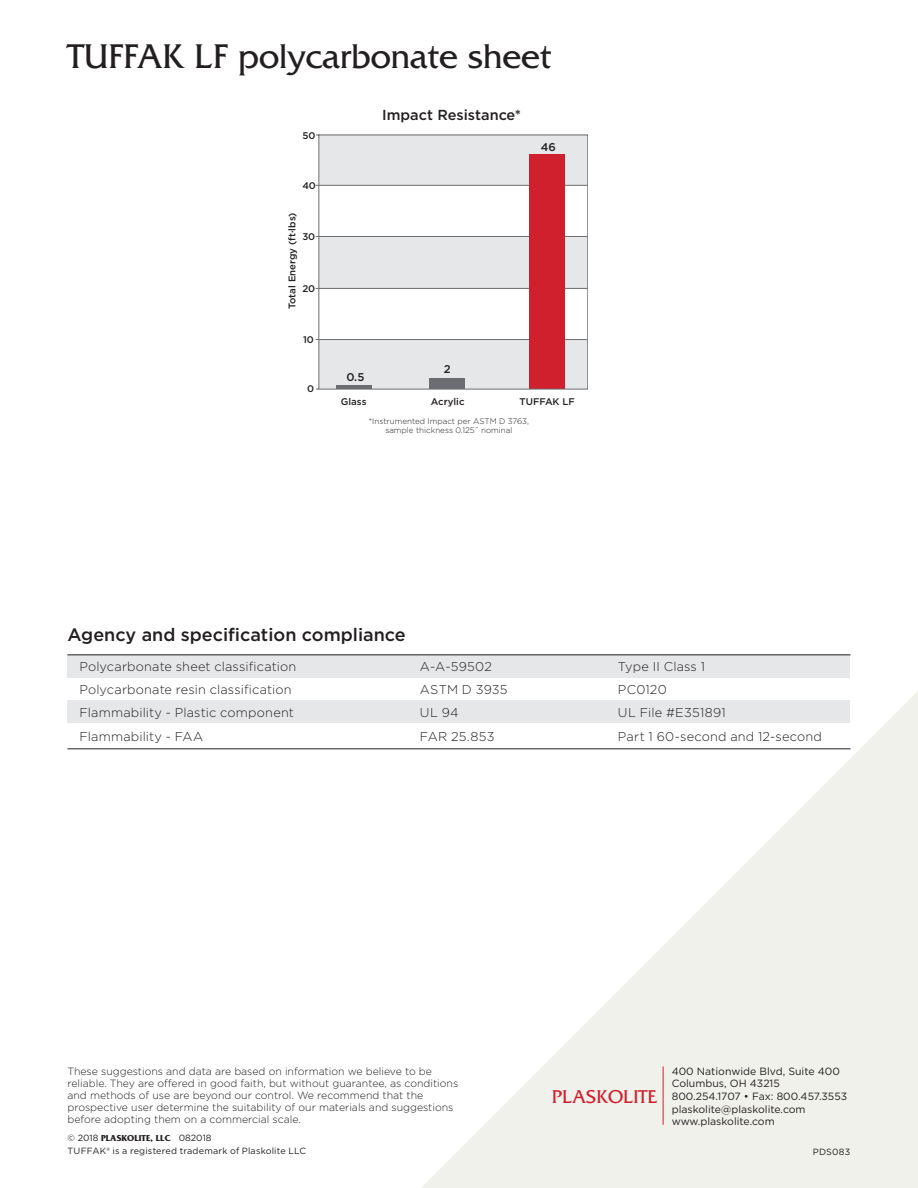
<style>
.page{position:relative;width:918px;height:1188px;background:#fff}
.page>*{position:absolute;margin:0;border:0;box-sizing:border-box;transform-origin:0 0}
.t1{font:36px "Friz Quadrata";color:#231f20}
.t2{font:19.5px "Friz Quadrata";color:#d0202e}
.t3{font:500 18px "Gotham";color:#231f20}
.t4{font:500 14.55px "Gotham";color:#231f20}
.t5{font:300 12.75px "Gotham";letter-spacing:.01em;color:#231f20}
.t6{font:500 11.25px "Gotham";color:#231f20}
.t7{font:300 10.5px/12px "Gotham";color:#231f20}
.t8{font:10.5px/12.6px "Gotham";color:#231f20}
.t9{font:500 9.6px "Gotham";color:#231f20}
.t10{font:9px "Gotham";letter-spacing:.02em;color:#231f20}
.t11{font:700 9px "Friz Quadrata";color:#231f20}
.t12{font:300 8.1px/9.6px "Gotham";color:#231f20;text-align:center}
.s1{font-family:"Gotham";font-weight:400}
</style>
<div class="page">
<div style="left:68px;top:654px;width:782px;height:24px;background:#e6e7e9"></div>
<div style="left:68px;top:700px;width:782px;height:23px;background:#e6e7e9"></div>
<hr style="left:68px;top:654px;width:782px;height:1px;background:#231f20">
<hr style="left:68px;top:748px;width:782px;height:1px;background:#231f20">
<svg style="left:316px;top:134px;width:272px;height:255px"></svg>
<hr style="left:337px;top:385px;width:35px;height:4px;background:#6c6d70">
<div style="left:429px;top:379px;width:36px;height:10px;background:#6c6d70"></div>
<svg style="left:421px;top:691px;width:497px;height:497px;fill:#f1f1ec"></svg>
<hr style="left:663px;top:1066px;width:1px;height:59px;background:#d0202e">
<h1 class="t1" style="left:68px;top:36px;width:485px">TUFFAK LF polycarbonate sheet</h1>
<p class="t9" style="left:302px;top:129px;width:15px">50</p>
<p class="t9" style="left:302px;top:179px;width:15px">40</p>
<p class="t9" style="left:286px;top:309px;width:98px;rotate:-90deg">Total Energy (ft·lbs)</p>
<p class="t9" style="left:302px;top:231px;width:14px">30</p>
<p class="t9" style="left:302px;top:283px;width:14px">20</p>
<p class="t9" style="left:303px;top:334px;width:12px">10</p>
<p class="t9" style="left:307px;top:382px;width:8px">0</p>
<h3 class="t4" style="left:382px;top:106px;width:141px">Impact Resistance*</h3>
<p class="t6" style="left:541px;top:140px;width:17px">46</p>
<p class="t6" style="left:346px;top:369px;width:19px">0.5</p>
<p class="t9" style="left:341px;top:395px;width:27px">Glass</p>
<p class="t6" style="left:444px;top:362px;width:8px">2</p>
<p class="t9" style="left:431px;top:395px;width:35px">Acrylic</p>
<p class="t9" style="left:520px;top:395px;width:57px">TUFFAK LF</p>
<p class="t12" style="left:369px;top:416px;width:162px">*Instrumented Impact per ASTM D 3763, sample thickness 0.125˝ nominal</p>
<h3 class="t3" style="left:68px;top:623px;width:340px">Agency and specification compliance</h3>
<p class="t5" style="left:79px;top:658px;width:218px">Polycarbonate sheet classification</p>
<p class="t5" style="left:420px;top:658px;width:73px">A-A-59502</p>
<p class="t5" style="left:618px;top:658px;width:89px">Type II Class 1</p>
<p class="t5" style="left:79px;top:681px;width:214px">Polycarbonate resin classification</p>
<p class="t5" style="left:420px;top:681px;width:89px">ASTM D 3935</p>
<p class="t5" style="left:618px;top:681px;width:50px">PC0120</p>
<p class="t5" style="left:79px;top:705px;width:216px">Flammability - Plastic component</p>
<p class="t5" style="left:420px;top:705px;width:40px">UL 94</p>
<p class="t5" style="left:618px;top:705px;width:109px">UL File #E351891</p>
<p class="t5" style="left:79px;top:728px;width:125px">Flammability - FAA</p>
<p class="t5" style="left:420px;top:728px;width:76px">FAR 25.853</p>
<p class="t5" style="left:618px;top:728px;width:205px">Part 1 60-second and 12-second</p>
<p class="t7" style="left:68px;top:1065px;width:392px">These suggestions and data are based on information we believe to be reliable. They are offered in good faith, but without guarantee, as conditions and methods of use are beyond our control. We recommend that the prospective user determine the suitability of our materials and suggestions before adopting them on a commercial scale.</p>
<p class="t11" style="left:68px;top:1133px;width:146px"><span class="s1">© 2018</span> PLASKOLITE, LLC <span class="s1">082018</span></p>
<p class="t10" style="left:68px;top:1145px;width:240px">TUFFAK® is a registered trademark of Plaskolite LLC</p>
<h2 class="t2" style="left:552px;top:1086px;width:107px">PLASKOLITE</h2>
<p class="t8" style="left:672px;top:1065px;width:177px">400 Nationwide Blvd, Suite 400<br>Columbus, OH 43215<br>800.254.1707 • Fax: 800.457.3553 plaskolite@plaskolite.com www.plaskolite.com</p>
<p class="t10" style="left:813px;top:1146px;width:39px">PDS083</p>
</div>
